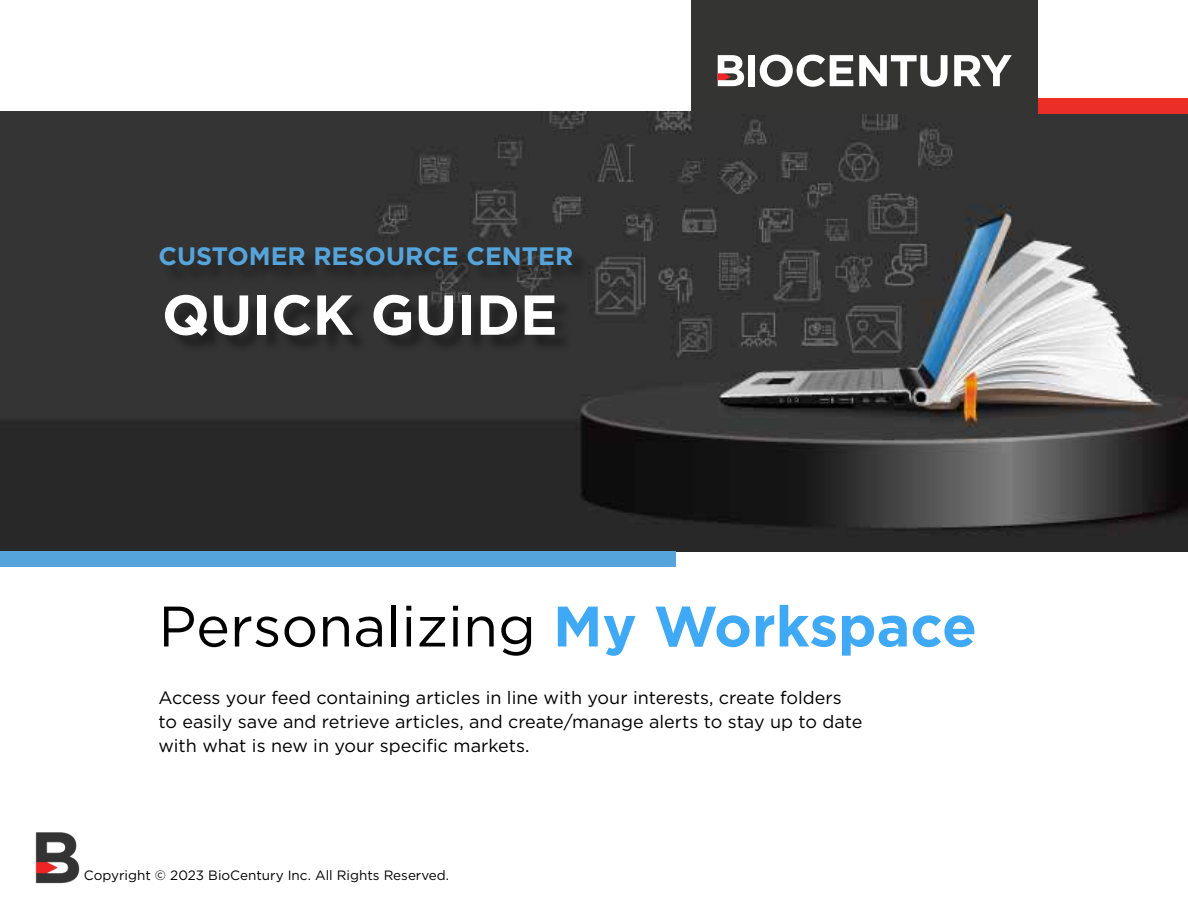
<style>
.page{position:relative;width:1188px;height:918px;background:#fff}
.page>*{position:absolute;margin:0;border:0;box-sizing:border-box;transform-origin:0 0}
.t1{font:57px "Gotham";color:#000}
.t2{font:700 56.25px "Gotham";color:#fff}
.t3{font:700 25.2px "Gotham";color:#55a4db}
.t4{font:18px/24px "Gotham";color:#000}
.t5{font:13.5px "Gotham";color:#000}
.s1{font-weight:700;color:#3fa9f5}
</style>
<div class="page">
<img style="left:35px;top:832px;width:45px;height:52px">
<img style="left:0;top:112px;width:1188px;height:440px">
<div style="left:0;top:551px;width:675px;height:16px;background:#55a4db"></div>
<div style="left:1018px;top:98px;width:170px;height:16px;background:#eb2e28"></div>
<div style="left:691px;top:0;width:347px;height:114px;background:#343433"></div>
<div style="left:749px;top:55px;width:6px;height:31px;background:#fff"></div>
<svg style="left:760px;top:55px;width:93px;height:32px"></svg>
<svg style="left:859px;top:55px;width:88px;height:32px"></svg>
<svg style="left:954px;top:55px;width:58px;height:31px"></svg>
<svg style="left:718px;top:55px;width:26px;height:31px"></svg>
<div style="left:162px;top:250px;width:429px;height:35px;background:#2f2f2f"></div>
<div style="left:168px;top:297px;width:405px;height:57px;background:#2e2e2e"></div>
<h3 class="t3" style="left:158px;top:240px;width:416px">CUSTOMER RESOURCE CENTER</h3>
<h2 class="t2" style="left:162px;top:278px;width:397px">QUICK GUIDE</h2>
<h1 class="t1" style="left:158px;top:590px;width:820px">Personalizing <span class="s1">My Workspace</span></h1>
<p class="t4" style="left:158px;top:685px;width:706px">Access your feed containing articles in line with your interests, create folders to easily save and retrieve articles, and create/manage alerts to stay up to date with what is new in your specific markets.</p>
<p class="t5" style="left:84px;top:867px;width:367px">Copyright © 2023 BioCentury Inc. All Rights Reserved.</p>
</div>
